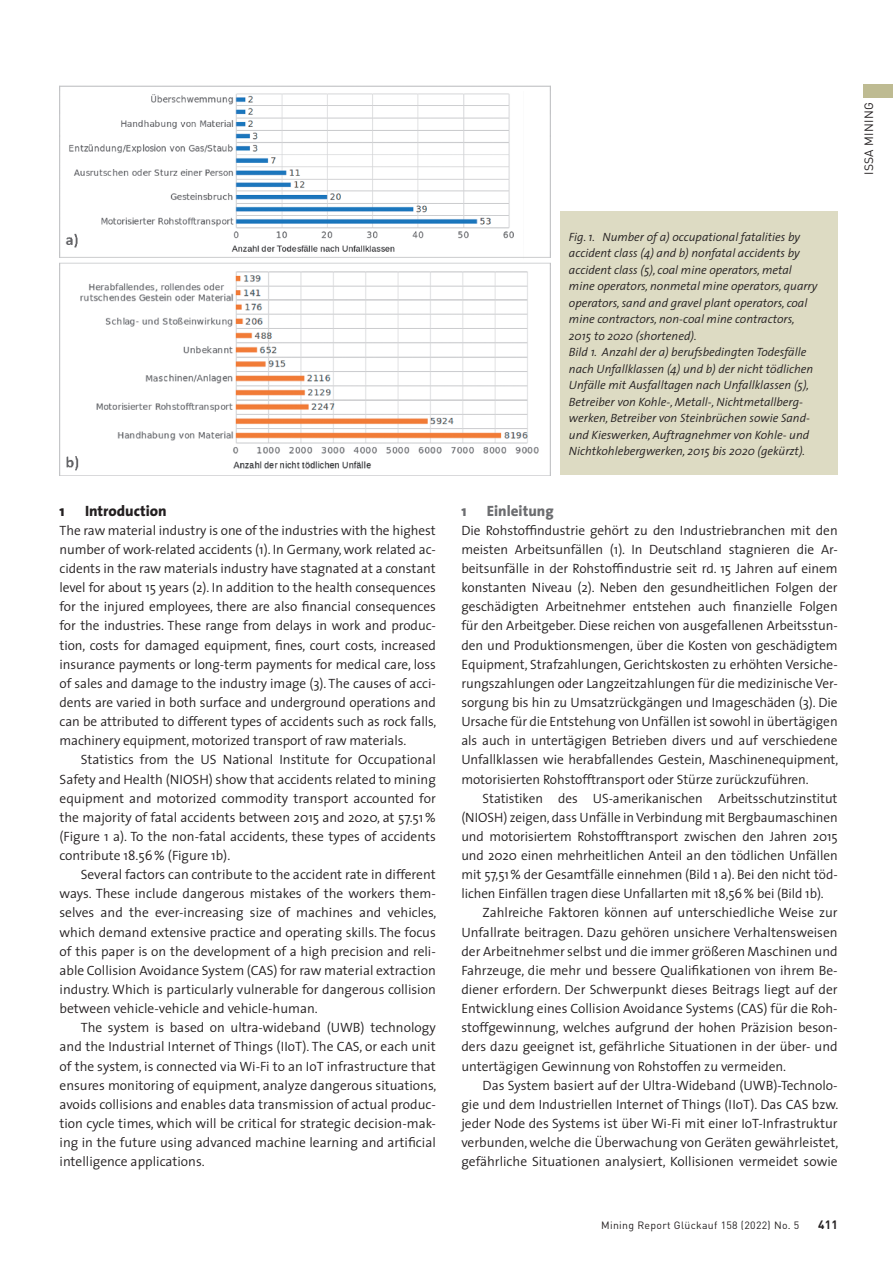
<style>
.page{position:relative;width:893px;height:1263px;background:#fff}
.page>*{position:absolute;margin:0;border:0;box-sizing:border-box;transform-origin:0 0}
.t1{font:800 15px "The Sans";color:#231f20}
.t2{font:800 15px "The Sans";color:#6c6d70}
.t3{font:300 13.5px/19.2px "The Sans";color:#231f20;text-align:justify}
.t4{font:italic 300 12px/16.5px "The Sans";color:#231f20}
.t5{font:12px "DIN";letter-spacing:.03em;color:#231f20}
.t6{font:700 12px "DIN";color:#231f20}
.t7{font:10.5px "DIN";letter-spacing:.03em;color:#231f20}
</style>
<div class="page">
<div style="left:863px;top:84px;width:30px;height:13px;background:#bebb92"></div>
<img style="left:60px;top:85px;width:491px;height:390px">
<div style="left:560px;top:212px;width:278px;height:263px;background:#dddbc3"></div>
<p class="t1" style="left:60px;top:498px;width:7px">1</p>
<p class="t1" style="left:85px;top:498px;width:83px">Introduction</p>
<p class="t3" style="left:60px;top:520px;width:378px">The raw material industry is one of the industries with the highest number of work-related accidents (1). In Germany, work related ac&shy;cidents in the raw materials industry have stagnated at a constant level for about 15 years (2). In addition to the health consequences for the injured employees, there are also financial consequences for the industries. These range from delays in work and produc&shy;tion, costs for damaged equipment, fines, court costs, increased insurance payments or long-term payments for medical care, loss of sales and damage to the industry image (3). The causes of acci&shy;dents are varied in both surface and underground operations and can be attributed to different types of accidents such as rock falls, machinery equipment, motorized transport of raw materials.</p>
<p class="t3" style="left:60px;top:750px;width:378px;text-indent:21px">Statistics from the US National Institute for Occupational Safety and Health (NIOSH) show that accidents related to mining equipment and motorized commodity transport accounted for the majority of fatal accidents between 2015 and 2020, at 57.51% (Figure 1 a). To the non-fatal accidents, these types of accidents contribute 18.56% (Figure 1b).</p>
<p class="t3" style="left:60px;top:864px;width:378px;text-indent:21px">Several factors can contribute to the accident rate in different ways. These include dangerous mistakes of the workers them&shy;selves and the ever-increasing size of machines and vehicles, which demand extensive practice and operating skills. The focus of this paper is on the development of a high precision and reli&shy;able Collision Avoidance System (CAS) for raw material extraction industry. Which is particularly vulnerable for dangerous collision between vehicle-vehicle and vehicle-human.</p>
<p class="t3" style="left:60px;top:1018px;width:378px;text-indent:21px">The system is based on ultra-wideband (UWB) technology and the Industrial Internet of Things (IIoT). The CAS, or each unit of the system, is connected via Wi-Fi to an IoT infrastructure that ensures monitoring of equipment, analyze dangerous situations, avoids collisions and enables data transmission of actual produc&shy;tion cycle times, which will be critical for strategic decision-mak&shy;ing in the future using advanced machine learning and artificial intelligence applications.</p>
<p class="t4" style="left:569px;top:228px;width:250px">Fig. 1. Number of a) occupational fatalities by accident class (4) and b) nonfatal accidents by accident class (5), coal mine operators, metal mine operators, nonmetal mine operators, quarry operators, sand and gravel plant operators, coal mine contractors, non-coal mine contractors, 2015 to 2020 (shortened).<br>Bild 1. Anzahl der a) berufsbedingten Todesfälle nach Unfallklassen (4) und b) der nicht tödlichen Unfälle mit Ausfalltagen nach Unfallklassen (5), Betreiber von Kohle-, Metall-, Nichtmetallberg&shy;werken, Betreiber von Steinbrüchen sowie Sand&shy;und Kieswerken, Auftragnehmer von Kohle- und Nichtkohlebergwerken, 2015 bis 2020 (gekürzt).</p>
<p class="t2" style="left:461px;top:498px;width:7px">1</p>
<p class="t2" style="left:487px;top:498px;width:68px">Einleitung</p>
<p class="t3" style="left:461px;top:520px;width:378px">Die Rohstoffindustrie gehört zu den Industriebranchen mit den meisten Arbeitsunfällen (1). In Deutschland stagnieren die Ar&shy;beitsunfälle in der Rohstoffindustrie seit rd. 15 Jahren auf einem konstanten Niveau (2). Neben den gesundheitlichen Folgen der geschädigten Arbeitnehmer entstehen auch finanzielle Folgen für den Arbeitgeber. Diese reichen von ausgefallenen Arbeitsstun&shy;den und Produktionsmengen, über die Kosten von geschädigtem Equipment, Strafzahlungen, Gerichtskosten zu erhöhten Versiche&shy;rungszahlungen oder Langzeitzahlungen für die medizinische Ver&shy;sorgung bis hin zu Umsatzrückgängen und Imageschäden (3). Die Ursache für die Entstehung von Unfällen ist sowohl in übertägigen als auch in untertägigen Betrieben divers und auf verschiedene Unfallklassen wie herabfallendes Gestein, Maschinenequipment, motorisierten Rohstofftransport oder Stürze zurückzuführen.</p>
<p class="t3" style="left:461px;top:788px;width:378px;text-indent:21px">Statistiken des US-amerikanischen Arbeitsschutzinstitut (NIOSH) zeigen, dass Unfälle in Verbindung mit Bergbaumaschinen und motorisiertem Rohstofftransport zwischen den Jahren 2015 und 2020 einen mehrheitlichen Anteil an den tödlichen Unfällen mit 57,51% der Gesamtfälle einnehmen (Bild 1 a). Bei den nicht töd&shy;lichen Einfällen tragen diese Unfallarten mit 18,56% bei (Bild 1b).</p>
<p class="t3" style="left:461px;top:903px;width:378px;text-indent:21px">Zahlreiche Faktoren können auf unterschiedliche Weise zur Unfallrate beitragen. Dazu gehören unsichere Verhaltensweisen der Arbeitnehmer selbst und die immer größeren Maschinen und Fahrzeuge, die mehr und bessere Qualifikationen von ihrem Be&shy;diener erfordern. Der Schwerpunkt dieses Beitrags liegt auf der Entwicklung eines Collision Avoidance Systems (CAS) für die Roh&shy;stoffgewinnung, welches aufgrund der hohen Präzision beson&shy;ders dazu geeignet ist, gefährliche Situationen in der über- und untertägigen Gewinnung von Rohstoffen zu vermeiden.</p>
<p class="t3" style="left:461px;top:1075px;width:378px;text-indent:21px">Das System basiert auf der Ultra-Wideband (UWB)-Technolo&shy;gie und dem Industriellen Internet of Things (IIoT). Das CAS bzw. jeder Node des Systems ist über Wi-Fi mit einer IoT-Infrastruktur verbunden, welche die Überwachung von Geräten gewährleistet, gefährliche Situationen analysiert, Kollisionen vermeidet sowie</p>
<p class="t7" style="left:601px;top:1218px;width:200px">Mining Report Glückauf 158 (2022) No. 5</p>
<p class="t6" style="left:818px;top:1217px;width:21px">411</p>
<p class="t5" style="left:861px;top:175px;width:75px;rotate:-90deg">ISSA MINING</p>
</div>
